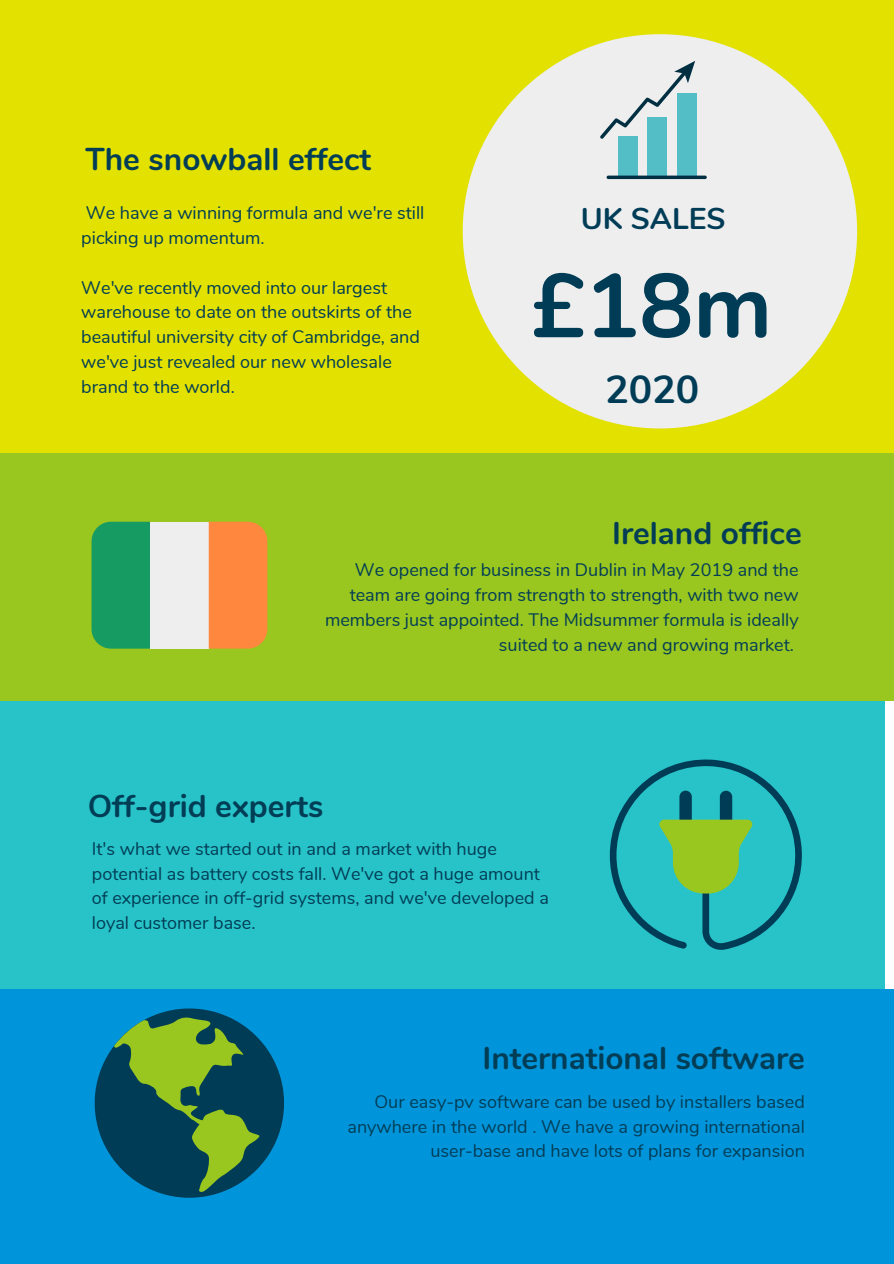
<style>
.page{position:relative;width:894px;height:1264px;background:#fff}
.page>*{position:absolute;margin:0;border:0;box-sizing:border-box;transform-origin:0 0}
.t1{font:700 90.15px "Nunito";color:#003c56}
.t2{font:700 39px "Nunito";color:#003c56}
.t3{font:700 31.5px "Nunito";color:#023d56}
.t4{font:700 30px "Nunito";color:#003c56}
.t5{font:18px/24.8px "Nunito";color:#023d56;text-align:right}
.t6{font:18px/24.8px "Nunito";color:#003c56}
</style>
<div class="page">
<div style="left:0;top:989px;width:893px;height:274px;background:#0095db"></div>
<div style="left:0;top:701px;width:884px;height:287px;background:#27c3c8"></div>
<div style="left:0;top:0;width:893px;height:453px;background:#e2e100"></div>
<div style="left:462px;top:34px;width:394px;height:394px;background:#eee;border-radius:50%"></div>
<div style="left:0;top:453px;width:893px;height:248px;background:#99c61f"></div>
<div style="left:91px;top:521px;width:59px;height:127px;background:#169b62"></div>
<div style="left:150px;top:521px;width:59px;height:127px;background:#eee"></div>
<div style="left:209px;top:521px;width:58px;height:127px;background:#ff883e"></div>
<svg style="left:95px;top:1008px;width:189px;height:189px"></svg>
<svg style="left:609px;top:759px;width:193px;height:190px"></svg>
<div style="left:617px;top:136px;width:20px;height:41px;background:#54bec7"></div>
<div style="left:647px;top:117px;width:20px;height:60px;background:#54bec7"></div>
<div style="left:677px;top:93px;width:19px;height:84px;background:#54bec7"></div>
<svg style="left:606px;top:175px;width:100px;height:4px"></svg>
<svg style="left:600px;top:61px;width:95px;height:78px"></svg>
<p class="t3" style="left:85px;top:139px;width:287px">The snowball effect</p>
<p class="t6" style="left:81px;top:201px;width:344px">We have a winning formula and we're still picking up momentum.</p>
<p class="t6" style="left:81px;top:275px;width:340px">We've recently moved into our largest warehouse to date on the outskirts of the beautiful university city of Cambridge, and we've just revealed our new wholesale brand to the world.</p>
<p class="t4" style="left:580px;top:198px;width:146px">UK SALES</p>
<p class="t1" style="left:531px;top:246px;width:242px">£18m</p>
<p class="t2" style="left:605px;top:363px;width:95px">2020</p>
<p class="t3" style="left:612px;top:512px;width:191px">Ireland office</p>
<p class="t5" style="left:325px;top:558px;width:475px">We opened for business in Dublin in May 2019 and the team are going from strength to strength, with two new members just appointed. The Midsummer formula is ideally suited to a new and growing market.</p>
<p class="t3" style="left:88px;top:785px;width:237px">Off-grid experts</p>
<p class="t5" style="left:92px;top:836px;width:458px;text-align:left">It's what we started out in and a market with huge potential as battery costs fall. We've got a huge amount of experience in off-grid systems, and we've developed a loyal customer base.</p>
<p class="t3" style="left:482px;top:1037px;width:324px">International software</p>
<p class="t5" style="left:347px;top:1089px;width:459px">Our easy-pv software can be used by installers based anywhere in the world . We have a growing international user-base and have lots of plans for expansion</p>
</div>
